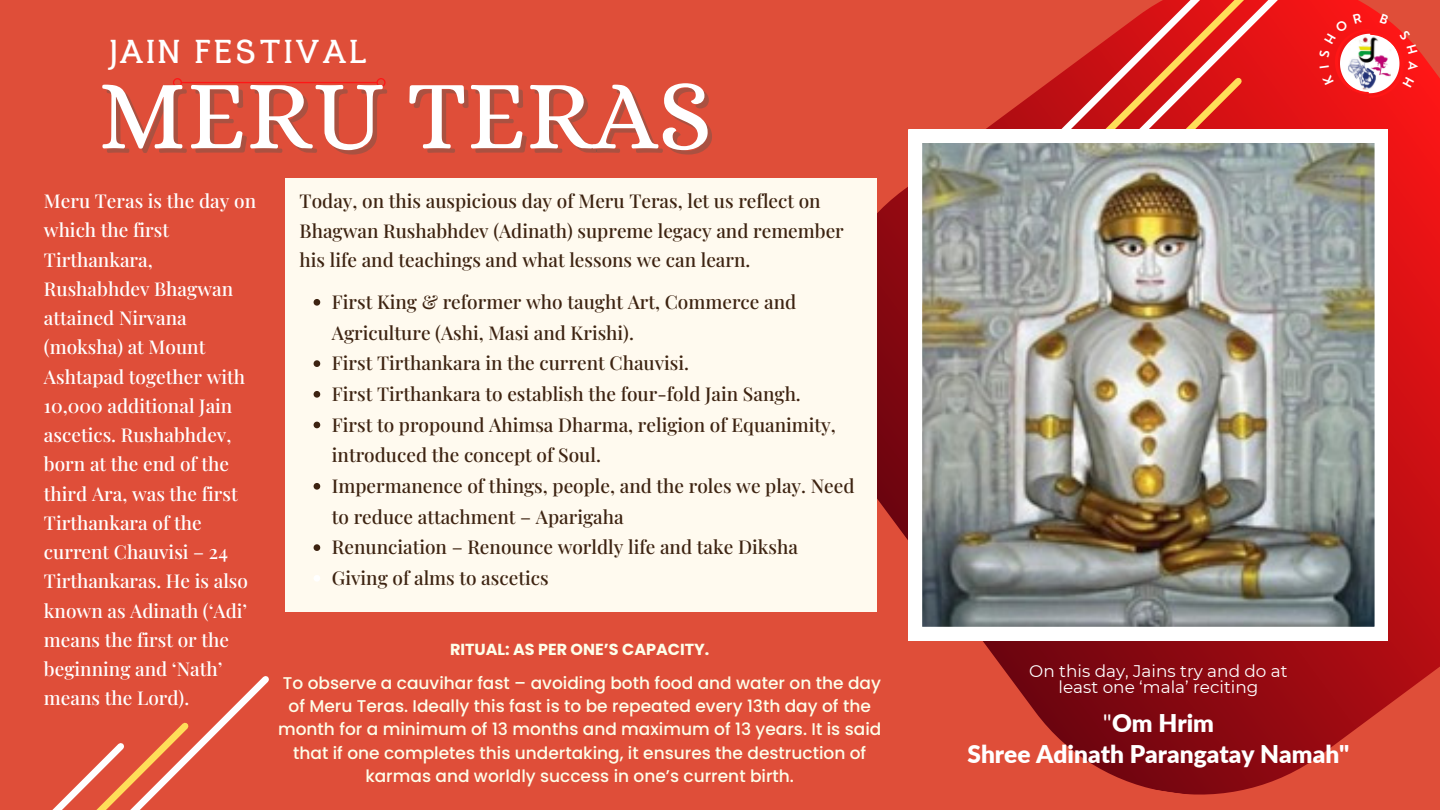
<style>
.page{position:relative;width:1440px;height:810px;background:#df4e39}
.page>*{position:absolute;margin:0;border:0;box-sizing:border-box;transform-origin:0 0}
.t1{font:99.7px "Alice";color:#fff}
.t2{font:700 34.3px "Harnet";letter-spacing:.085em;color:#fff}
.t3{font:900 24.4px/30.8px "Lato";color:#fff;text-align:center}
.t4{font:500 19px/30.7px "Playfair Display";color:#3d2311}
.t5{font:500 19px/29.2px "Playfair Display";color:#fff}
.t6{font:500 17px/23.3px "Poppins";color:#fdfee9;text-align:center}
.t7{font:16.9px "Montserrat";color:#fff}
.t8{font:700 16px "Poppins";color:#fdfee9}
.s1{font-weight:400}
</style>
<div class="page">
<svg style="left:876px;top:51px;width:564px;height:744px"></svg>
<svg style="left:914px;top:51px;width:64px;height:79px"></svg>
<svg style="left:1250px;top:0;width:145px;height:182px;background:#e91b1c"></svg>
<svg style="left:978px;top:0;width:272px;height:130px"></svg>
<img style="left:909px;top:130px;width:479px;height:510px">
<svg style="left:173px;top:78px;width:213px;height:9px"></svg>
<div style="left:285px;top:178px;width:591px;height:434px;background:#fffaef"></div>
<svg style="left:314px;top:299px;width:6px;height:7px"></svg>
<svg style="left:314px;top:360px;width:6px;height:7px"></svg>
<svg style="left:314px;top:391px;width:6px;height:7px"></svg>
<svg style="left:314px;top:422px;width:6px;height:6px"></svg>
<svg style="left:314px;top:483px;width:6px;height:7px"></svg>
<svg style="left:314px;top:544px;width:6px;height:7px"></svg>
<svg style="left:314px;top:575px;width:6px;height:6px"></svg>
<svg style="left:52px;top:676px;width:217px;height:134px"></svg>
<svg style="left:1319px;top:12px;width:100px;height:87px;background:#eb5555"></svg>
<p class="t2" style="left:110px;top:32px;width:258px">JAIN FESTIVAL</p>
<h4 class="t1" style="left:98px;top:58px;width:616px">MERU TERAS</h4>
<h4 class="t5" style="left:44px;top:186px;width:214px">Meru Teras is the day on which the first<br>Tirthankara,<br>Rushabhdev Bhagwan attained Nirvana (moksha) at Mount<br>Ashtapad together with<br>10,000 additional Jain ascetics. Rushabhdev, born at the end of the third Ara, was the first<br>Tirthankara of the current Chauvisi – 24<br>Tirthankaras. He is also known as Adinath (‘Adi’ means the first or the beginning and ‘Nath’ means the Lord).</h4>
<p class="t4" style="left:300px;top:186px;width:546px;line-height:29.3px">Today, on this auspicious day of Meru Teras, let us reflect on<br>Bhagwan Rushabhdev (Adinath) supreme legacy and remember his life and teachings and what lessons we can learn.</p>
<p class="t4" style="left:332px;top:286px;width:466px">First King &amp; reformer who taught Art, Commerce and<br>Agriculture (Ashi, Masi and Krishi).</p>
<p class="t4" style="left:332px;top:347px;width:359px">First Tirthankara in the current Chauvisi.</p>
<p class="t4" style="left:332px;top:378px;width:471px">First Tirthankara to establish the four-fold Jain Sangh.</p>
<p class="t4" style="left:332px;top:408px;width:506px">First to propound Ahimsa Dharma, religion of Equanimity, introduced the concept of Soul.</p>
<h3 class="t4" style="left:332px;top:470px;width:524px">Impermanence of things, people, and the roles we play. Need to reduce attachment – Aparigaha</h3>
<h2 class="t4" style="left:332px;top:531px;width:468px">Renunciation – Renounce worldly life and take Diksha</h2>
<h1 class="t4" style="left:332px;top:562px;width:218px">Giving of alms to ascetics</h1>
<p class="t8" style="left:450px;top:638px;width:261px">RITUAL: AS PER ONE’S CAPACITY.</p>
<p class="t6" style="left:278px;top:671px;width:605px">To observe a cauvihar fast – avoiding both food and water on the day of Meru Teras. Ideally this fast is to be repeated every 13th day of the month for a minimum of 13 months and maximum of 13 years. It is said that if one completes this undertaking, it ensures the destruction of karmas and worldly success in one’s current birth.</p>
<p class="t7" style="left:1029px;top:661px;width:260px">On this day, Jains try and do at</p>
<p class="t7" style="left:1059px;top:676px;width:201px">least one ‘mala’ reciting</p>
<p class="t3" style="left:967px;top:708px;width:384px"><span class="s1">"</span>Om Hrim<br>Shree Adinath Parangatay Namah"</p>
</div>
